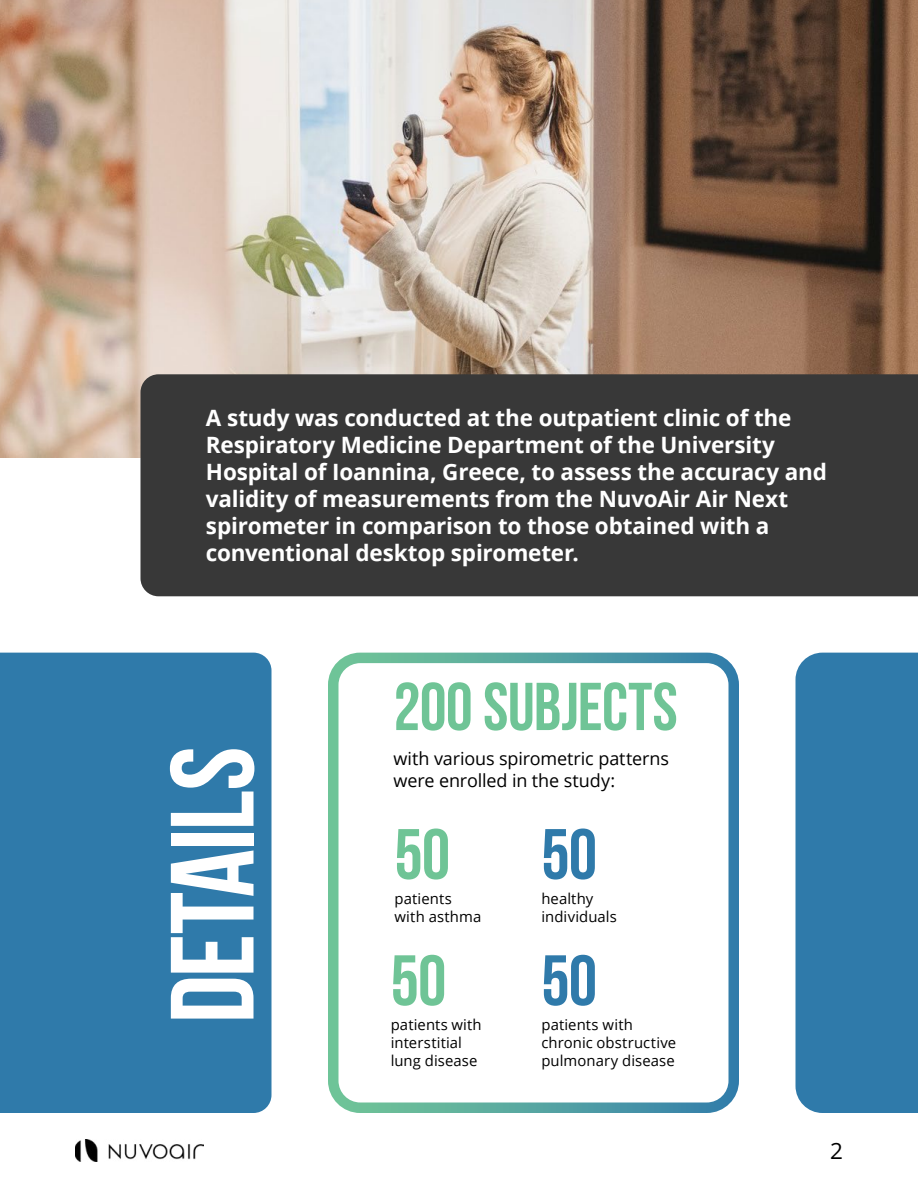
<style>
.page{position:relative;width:918px;height:1188px;background:#fff}
.page>*{position:absolute;margin:0;border:0;box-sizing:border-box;transform-origin:0 0}
.t1{font:700 118.05px "Bebas Neue";letter-spacing:-.015em;color:#fff}
.t2{font:700 71.25px "Bebas Neue";color:#6fc496}
.t3{font:700 71.25px "Bebas Neue";color:#2f7aaa}
.t4{font:700 67.5px "Bebas Neue";letter-spacing:-.01em;color:#6fc496}
.t5{font:700 22.5px/27px "Open Sans";letter-spacing:-.01em;color:#fff}
.t6{font:22.5px "Open Sans";color:#000}
.t7{font:18px/22.5px "Open Sans";letter-spacing:-.01em;color:#000}
.t8{font:14.85px/17.9px "Open Sans";letter-spacing:.005em;color:#000}
</style>
<div class="page">
<img style="left:75px;top:1139px;width:128px;height:23px">
<img style="left:0;top:0;width:918px;height:458px">
<div style="left:0;top:653px;width:272px;height:460px;background:#2f7aaa"></div>
<div style="left:796px;top:653px;width:122px;height:460px;background:#2f7aaa"></div>
<div style="left:141px;top:374px;width:777px;height:222px;background:#383838"></div>
<div style="left:328px;top:653px;width:411px;height:460px;border:10px solid #fff;border-radius:27px"></div>
<p class="t5" style="left:206px;top:404px;width:622px">A study was conducted at the outpatient clinic of the Respiratory Medicine Department of the University Hospital of Ioannina, Greece, to assess the accuracy and validity of measurements from the NuvoAir Air Next spirometer in comparison to those obtained with a conventional desktop spirometer.</p>
<h1 class="t1" style="left:148px;top:1023px;width:278px;rotate:-90deg">DETAILS</h1>
<h3 class="t4" style="left:394px;top:670px;width:286px">200 SUBJECTS</h3>
<p class="t7" style="left:394px;top:746px;width:277px">with various spirometric patterns were enrolled in the study:</p>
<h2 class="t2" style="left:394px;top:815px;width:57px">50</h2>
<p class="t8" style="left:394px;top:890px;width:88px">patients with asthma</p>
<h2 class="t2" style="left:391px;top:942px;width:57px">50</h2>
<p class="t8" style="left:391px;top:1016px;width:93px">patients with interstitial lung disease</p>
<h2 class="t3" style="left:541px;top:815px;width:57px">50</h2>
<p class="t8" style="left:541px;top:890px;width:77px">healthy individuals</p>
<h2 class="t3" style="left:541px;top:942px;width:57px">50</h2>
<p class="t8" style="left:541px;top:1016px;width:136px">patients with chronic obstructive pulmonary disease</p>
<p class="t6" style="left:830px;top:1136px;width:14px">2</p>
</div>
